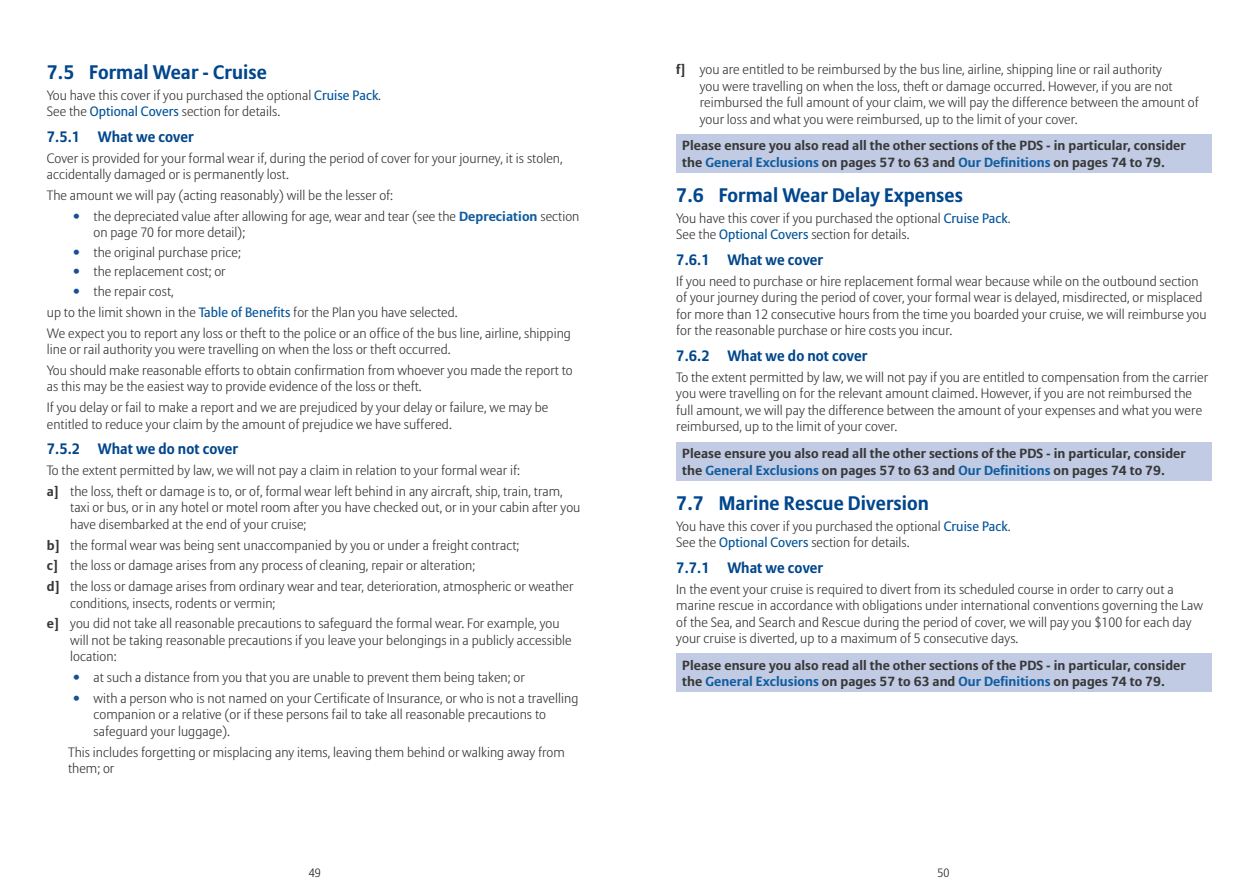
<style>
.page{position:relative;width:1259px;height:893px;background:#fff}
.page>*{position:absolute;margin:0;border:0;box-sizing:border-box;transform-origin:0 0}
.t1{font:700 19.5px "Allianz Sans";letter-spacing:.005em;color:#01468c}
.t2{font:700 15px "Allianz Sans";letter-spacing:.005em;color:#01468c}
.t3{font:300 13.5px/16.5px "Allianz Sans";letter-spacing:.005em;color:#383839}
.t4{font:700 13.2px/16.5px "Allianz Sans";letter-spacing:.005em;color:#383839;scale:1.08 1}
.t5{font:300 12px "Allianz Sans";color:#231f20}
.s1{font-weight:400;color:#015399}
.s2{font-size:16.5px;color:#194f93}
.s3{font-weight:700;font-size:13.2px;color:#115da0}
.s4{font-weight:700;font-size:13.2px}
.s5{color:#115da0}
</style>
<div class="page">
<div style="left:676px;top:134px;width:536px;height:39px;background:#c1cbe3"></div>
<div style="left:676px;top:442px;width:536px;height:38px;background:#c1cbe3"></div>
<div style="left:676px;top:653px;width:536px;height:39px;background:#c1cbe3"></div>
<h1 class="t1" style="left:47px;top:60px;width:222px">7.5 Formal Wear - Cruise</h1>
<p class="t3" style="left:47px;top:86px;width:336px">You have this cover if you purchased the optional <span class="s1">Cruise Pack</span>.<br>See the <span class="s1">Optional Covers</span> section for details.</p>
<p class="t2" style="left:47px;top:127px;width:148px">7.5.1 What we cover</p>
<p class="t3" style="left:47px;top:149px;width:517px">Cover is provided for your formal wear if, during the period of cover for your journey, it is stolen, accidentally damaged or is permanently lost.</p>
<p class="t3" style="left:47px;top:187px;width:348px">The amount we will pay (acting reasonably) will be the lesser of:</p>
<p class="t3" style="left:94px;top:207px;width:487px;text-indent:-21px"><span class="s2">•</span> the depreciated value after allowing for age, wear and tear (see the <span class="s3">Depreciation</span> section on page 70 for more detail);</p>
<p class="t3" style="left:72px;top:244px;width:170px"><span class="s2">•</span> the original purchase price;</p>
<p class="t3" style="left:72px;top:263px;width:155px"><span class="s2">•</span> the replacement cost; or</p>
<p class="t3" style="left:47px;top:281px;width:526px;line-height:20.7px;text-indent:26px"><span class="s2">•</span> the repair cost,<br>up to the limit shown in the <span class="s1">Table of Benefits</span> for the Plan you have selected.<br>We expect you to report any loss or theft to the police or an office of the bus line, airline, shipping</p>
<p class="t3" style="left:47px;top:339px;width:527px;line-height:20.7px">line or rail authority you were travelling on when the loss or theft occurred.<br>You should make reasonable efforts to obtain confirmation from whoever you made the report to</p>
<p class="t3" style="left:47px;top:376px;width:503px;line-height:20.7px">as this may be the easiest way to provide evidence of the loss or theft.<br>If you delay or fail to make a report and we are prejudiced by your delay or failure, we may be</p>
<p class="t3" style="left:47px;top:415px;width:406px">entitled to reduce your claim by the amount of prejudice we have suffered.</p>
<p class="t2" style="left:47px;top:440px;width:193px">7.5.2 What we do not cover</p>
<p class="t3" style="left:47px;top:460px;width:517px;line-height:20.7px">To the extent permitted by law, we will not pay a claim in relation to your formal wear if:<br><span class="s4">a]</span> the loss, theft or damage is to, or of, formal wear left behind in any aircraft, ship, train, tram,</p>
<p class="t3" style="left:70px;top:499px;width:512px">taxi or bus, or in any hotel or motel room after you have checked out, or in your cabin after you have disembarked at the end of your cruise;</p>
<p class="t3" style="left:47px;top:534px;width:528px;line-height:20.7px"><span class="s4">b]</span> the formal wear was being sent unaccompanied by you or under a freight contract;<br><span class="s4">c]</span> the loss or damage arises from any process of cleaning, repair or alteration;<br><span class="s4">d]</span> the loss or damage arises from ordinary wear and tear, deterioration, atmospheric or weather</p>
<p class="t3" style="left:47px;top:592px;width:514px;line-height:20.7px;text-indent:23px">conditions, insects, rodents or vermin;<br><span class="s4">e]</span> you did not take all reasonable precautions to safeguard the formal wear. For example, you</p>
<p class="t3" style="left:70px;top:632px;width:503px">will not be taking reasonable precautions if you leave your belongings in a publicly accessible location:</p>
<p class="t3" style="left:72px;top:669px;width:454px"><span class="s2">•</span> at such a distance from you that you are unable to prevent them being taken; or</p>
<p class="t3" style="left:94px;top:690px;width:486px;text-indent:-21px"><span class="s2">•</span> with a person who is not named on your Certificate of Insurance, or who is not a travelling companion or a relative (or if these persons fail to take all reasonable precautions to safeguard your luggage).</p>
<p class="t3" style="left:68px;top:744px;width:498px">This includes forgetting or misplacing any items, leaving them behind or walking away from them; or</p>
<p class="t3" style="left:699px;top:61px;width:500px;text-indent:-23px"><span class="s4">f]</span> you are entitled to be reimbursed by the bus line, airline, shipping line or rail authority<br>you were travelling on when the loss, theft or damage occurred. However, if you are not reimbursed the full amount of your claim, we will pay the difference between the amount of your loss and what you were reimbursed, up to the limit of your cover.</p>
<p class="t4" style="left:682px;top:137px;width:468px">Please ensure you also read all the other sections of the PDS - in particular, consider the <span class="s5">General Exclusions</span> on pages 57 to 63 and <span class="s5">Our Definitions</span> on pages 74 to 79.</p>
<h1 class="t1" style="left:676px;top:183px;width:288px">7.6 Formal Wear Delay Expenses</h1>
<p class="t3" style="left:676px;top:210px;width:336px">You have this cover if you purchased the optional <span class="s1">Cruise Pack</span>.<br>See the <span class="s1">Optional Covers</span> section for details.</p>
<p class="t2" style="left:676px;top:251px;width:148px">7.6.1 What we cover</p>
<p class="t3" style="left:676px;top:273px;width:532px">If you need to purchase or hire replacement formal wear because while on the outbound section of your journey during the period of cover, your formal wear is delayed, misdirected, or misplaced for more than 12 consecutive hours from the time you boarded your cruise, we will reimburse you for the reasonable purchase or hire costs you incur.</p>
<p class="t2" style="left:676px;top:347px;width:193px">7.6.2 What we do not cover</p>
<p class="t3" style="left:676px;top:369px;width:533px">To the extent permitted by law, we will not pay if you are entitled to compensation from the carrier you were travelling on for the relevant amount claimed. However, if you are not reimbursed the full amount, we will pay the difference between the amount of your expenses and what you were reimbursed, up to the limit of your cover.</p>
<p class="t4" style="left:682px;top:445px;width:468px">Please ensure you also read all the other sections of the PDS - in particular, consider the <span class="s5">General Exclusions</span> on pages 57 to 63 and <span class="s5">Our Definitions</span> on pages 74 to 79.</p>
<h1 class="t1" style="left:676px;top:491px;width:254px">7.7 Marine Rescue Diversion</h1>
<p class="t3" style="left:676px;top:517px;width:336px">You have this cover if you purchased the optional <span class="s1">Cruise Pack</span>.<br>See the <span class="s1">Optional Covers</span> section for details.</p>
<p class="t2" style="left:676px;top:558px;width:148px">7.7.1 What we cover</p>
<p class="t3" style="left:676px;top:580px;width:528px">In the event your cruise is required to divert from its scheduled course in order to carry out a marine rescue in accordance with obligations under international conventions governing the Law of the Sea, and Search and Rescue during the period of cover, we will pay you $100 for each day your cruise is diverted, up to a maximum of 5 consecutive days.</p>
<p class="t4" style="left:682px;top:657px;width:468px">Please ensure you also read all the other sections of the PDS - in particular, consider the <span class="s5">General Exclusions</span> on pages 57 to 63 and <span class="s5">Our Definitions</span> on pages 74 to 79.</p>
<p class="t5" style="left:309px;top:865px;width:13px">49</p>
<p class="t5" style="left:937px;top:865px;width:13px">50</p>
</div>
